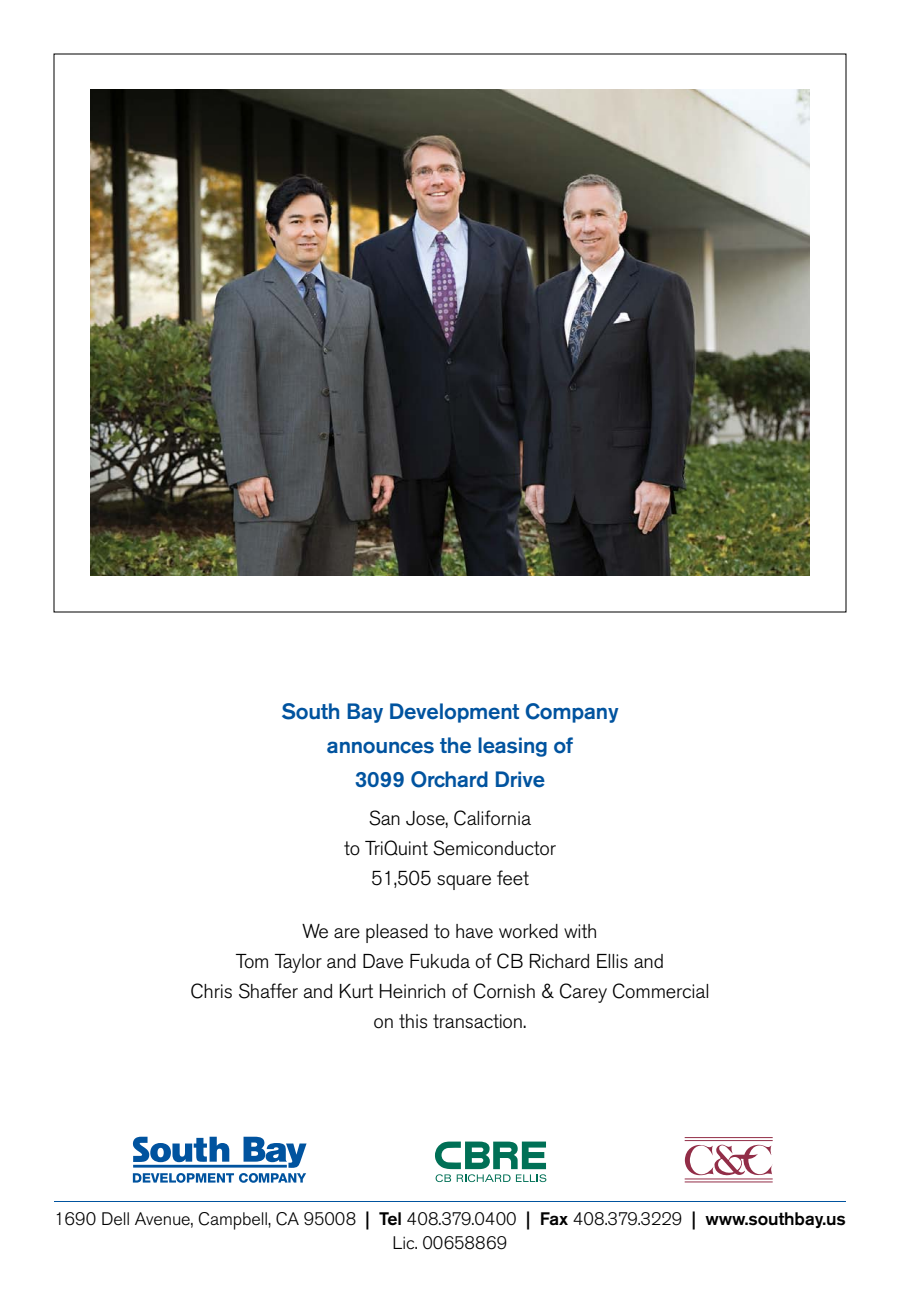
<style>
.page{position:relative;width:900px;height:1296px;background:#fff}
.page>*{position:absolute;margin:0;border:0;box-sizing:border-box;transform-origin:0 0}
.t1{font:500 22px/34px "Akzidenz Grotesk BE";letter-spacing:-.01em;color:#00539f;text-align:center}
.t2{font:300 20px/30px "Akzidenz Grotesk BE";letter-spacing:-.01em;color:#000;text-align:center}
.t3{font:300 18px/24px "Akzidenz Grotesk BE";letter-spacing:-.005em;color:#000;text-align:center}
.s1{font-weight:500}
</style>
<div class="page">
<img style="left:90px;top:89px;width:720px;height:487px">
<hr style="left:54px;top:1201px;width:792px;height:1px;background:#00539f">
<svg style="left:133px;top:1137px;width:174px;height:46px"></svg>
<hr style="left:685px;top:1181px;width:88px;height:1px;background:#922d47">
<hr style="left:685px;top:1179px;width:88px;height:1px;background:#922d47">
<hr style="left:685px;top:1137px;width:88px;height:1px;background:#922d47">
<hr style="left:685px;top:1140px;width:88px;height:1px;background:#922d47">
<svg style="left:685px;top:1145px;width:88px;height:30px"></svg>
<svg style="left:435px;top:1142px;width:111px;height:40px"></svg>
<p class="t1" style="left:281px;top:695px;width:339px">South Bay Development Company announces the leasing of<br>3099 Orchard Drive</p>
<p class="t2" style="left:344px;top:803px;width:213px">San Jose, California<br>to TriQuint Semiconductor<br>51,505 square feet</p>
<p class="t2" style="left:190px;top:916px;width:521px">We are pleased to have worked with<br>Tom Taylor and Dave Fukuda of CB Richard Ellis and<br>Chris Shaffer and Kurt Heinrich of Cornish &amp; Carey Commercial on this transaction.</p>
<p class="t3" style="left:54px;top:1207px;width:793px">1690 Dell Avenue, Campbell, CA 95008 <span class="s1">| Tel</span> 408.379.0400 <span class="s1">| Fax</span> 408.379.3229 <span class="s1">| www.southbay.us<br></span>Lic. 00658869</p>
</div>
